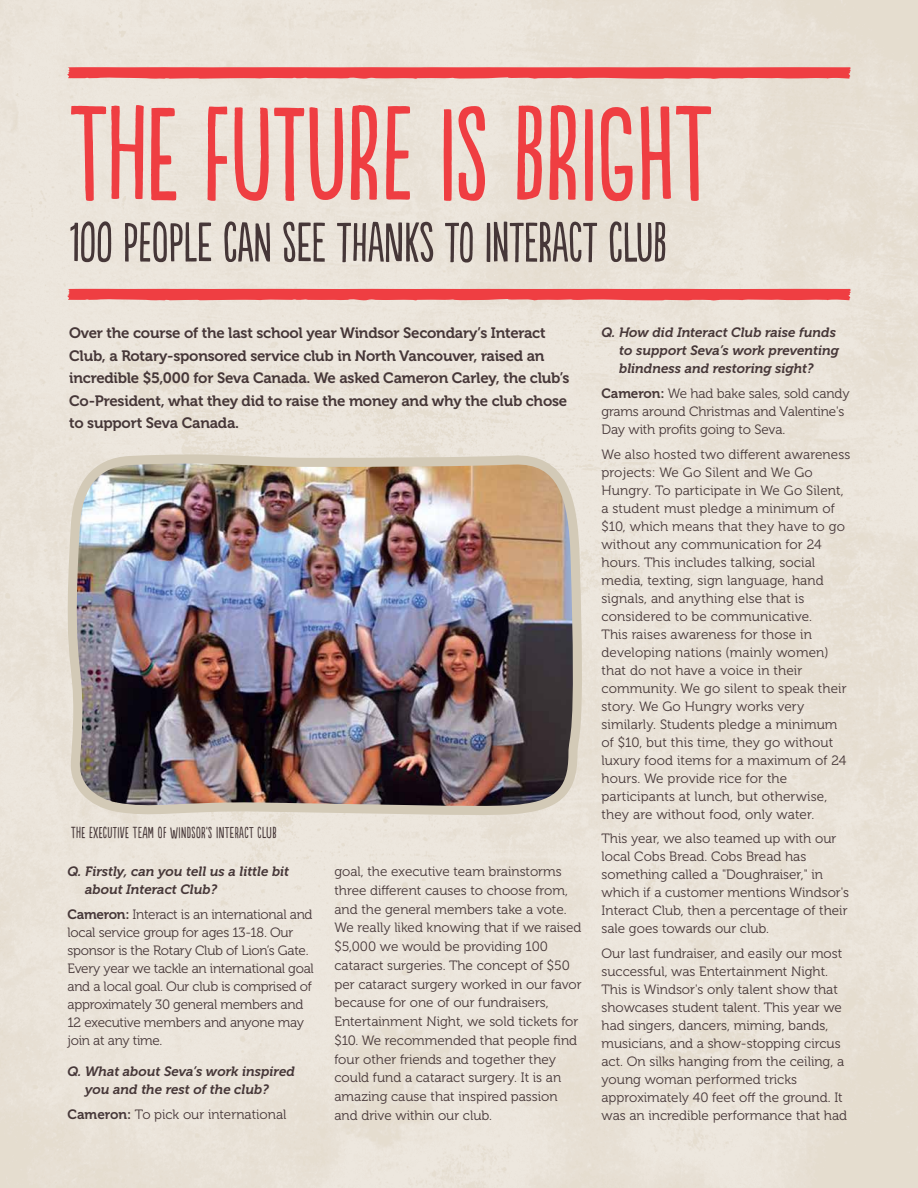
<style>
.page{position:relative;width:918px;height:1188px;background:#fff}
.page>*{position:absolute;margin:0;border:0;box-sizing:border-box;transform-origin:0 0}
.t1{font:124.5px "Populaire";color:#ef3e42}
.t2{font:52.5px "Populaire";color:#463738}
.t3{font:15px/22.5px "Museo 700";letter-spacing:-.015em;color:#463738}
.t4{font:15px "Populaire";letter-spacing:.03em;color:#463738}
.t5{font:13.5px/18px "Museo 300";color:#463738}
.t6{font:13.5px/18px "Museo 300";letter-spacing:-.02em;color:#463738}
.t7{font:italic 13.5px/18px "Museo 700";color:#463738}
.s1{font-family:"Museo 700"}
</style>
<div class="page">
<svg style="left:67px;top:289px;width:784px;height:12px;background:#ee4e50"></svg>
<svg style="left:67px;top:67px;width:784px;height:12px;background:#ee4d4f"></svg>
<img style="left:55px;top:453px;width:527px;height:365px">
<h1 class="t1" style="left:70px;top:86px;width:643px">THE FUTURE IS BRIGHT</h1>
<h2 class="t2" style="left:70px;top:214px;width:599px">100 PEOPLE CAN SEE THANKS TO INTERACT CLUB</h2>
<p class="t3" style="left:69px;top:322px;width:502px">Over the course of the last school year Windsor Secondary’s Interact Club, a Rotary-sponsored service club in North Vancouver, raised an incredible $5,000 for Seva Canada. We asked Cameron Carley, the club’s Co-President, what they did to raise the money and why the club chose to support Seva Canada.</p>
<p class="t4" style="left:71px;top:824px;width:207px">THE EXECUTIVE TEAM OF WINDSOR'S INTERACT CLUB</p>
<p class="t7" style="left:85px;top:863px;width:205px;text-indent:-18px">Q. Firstly, can you tell us a little bit about Interact Club?</p>
<p class="t6" style="left:68px;top:906px;width:248px"><span class="s1">Cameron:</span> Interact is an international and local service group for ages 13-18. Our sponsor is the Rotary Club of Lion’s Gate.<br>Every year we tackle an international goal and a local goal. Our club is comprised of approximately 30 general members and 12 executive members and anyone may join at any time.</p>
<p class="t7" style="left:85px;top:1063px;width:211px;text-indent:-18px">Q. What about Seva’s work inspired you and the rest of the club?</p>
<p class="t5" style="left:68px;top:1106px;width:221px"><span class="s1">Cameron:</span> To pick our international</p>
<p class="t5" style="left:335px;top:862px;width:249px;line-height:18.8px">goal, the executive team brainstorms three different causes to choose from, and the general members take a vote.<br>We really liked knowing that if we raised $5,000 we would be providing 100 cataract surgeries. The concept of $50 per cataract surgery worked in our favor because for one of our fundraisers, Entertainment Night, we sold tickets for $10. We recommended that people find four other friends and together they could fund a cataract surgery. It is an amazing cause that inspired passion and drive within our club.</p>
<p class="t7" style="left:619px;top:324px;width:221px;text-indent:-18px">Q. How did Interact Club raise funds to support Seva’s work preventing blindness and restoring sight?</p>
<p class="t5" style="left:602px;top:385px;width:250px"><span class="s1">Cameron:</span> We had bake sales, sold candy grams around Christmas and Valentine's<br>Day with profits going to Seva.</p>
<p class="t5" style="left:602px;top:445px;width:251px">We also hosted two different awareness projects: We Go Silent and We Go Hungry. To participate in We Go Silent, a student must pledge a minimum of $10, which means that they have to go without any communication for 24 hours. This includes talking, social media, texting, sign language, hand signals, and anything else that is considered to be communicative.<br>This raises awareness for those in developing nations (mainly women) that do not have a voice in their community. We go silent to speak their story. We Go Hungry works very similarly. Students pledge a minimum of $10, but this time, they go without luxury food items for a maximum of 24 hours. We provide rice for the participants at lunch, but otherwise, they are without food, only water.</p>
<p class="t5" style="left:602px;top:830px;width:249px">This year, we also teamed up with our local Cobs Bread. Cobs Bread has something called a "Doughraiser," in which if a customer mentions Windsor's Interact Club, then a percentage of their sale goes towards our club.</p>
<p class="t5" style="left:602px;top:945px;width:247px">Our last fundraiser, and easily our most successful, was Entertainment Night.<br>This is Windsor's only talent show that showcases student talent. This year we had singers, dancers, miming, bands, musicians, and a show-stopping circus act. On silks hanging from the ceiling, a young woman performed tricks approximately 40 feet off the ground. It was an incredible performance that had</p>
</div>
